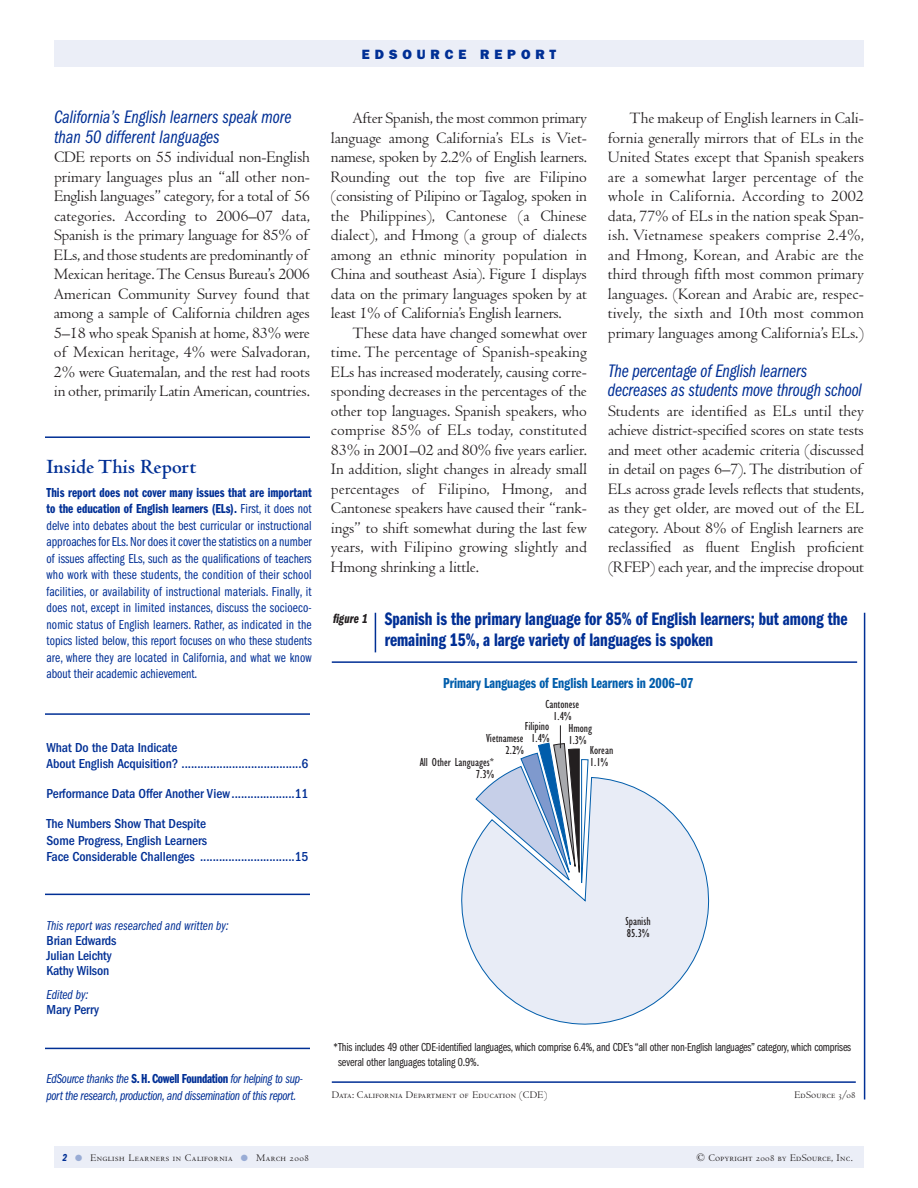
<style>
.page{position:relative;width:918px;height:1188px;background:#fff}
.page>*{position:absolute;margin:0;border:0;box-sizing:border-box;transform-origin:0 0}
.t1{font:700 21px "Centaur";color:#002f95}
.t2{font:18.75px/19.5px "Franklin Gothic Book Cmpr Ital";letter-spacing:-.01em;color:#002f95}
.t3{font:18.75px/21px "Franklin Gothic Demi Cmpr";color:#002f95}
.t4{font:16.5px/19.5px "Centaur";letter-spacing:-.015em;color:#231f20;text-align:justify}
.t5{font:15px "Franklin Gothic Demi Cmpr";color:#015dab}
.t6{font:13.5px/16.5px "Franklin Gothic Book Cmpr";color:#002f95;text-align:justify}
.t7{font:500 condensed 13.5px/16.5px "Franklin Gothic";letter-spacing:-.005em;color:#002f95}
.t8{font:13.5px/16.5px "Franklin Gothic Book Cmpr Ital";letter-spacing:-.02em;color:#002f95}
.t9{font:13.5px/16.5px "Franklin Gothic Demi Cmpr";letter-spacing:.005em;color:#002f95}
.t10{font:13.5px "Franklin Gothic Book Cmpr Ital";color:#002f95}
.t11{font:800 13.5px "Franklin Gothic";letter-spacing:.36em;color:#002f95}
.t12{font:12px/15px "Franklin Gothic Book Cmpr";letter-spacing:-.015em;color:#231f20}
.t13{font:condensed 12px/12px "Gill Sans";color:#231f20}
.t14{font:10.5px "Centaur MT SC";letter-spacing:.02em;color:#231f20}
.t15{font:10.5px "Centaur MT SC";letter-spacing:.045em;color:#231f20}
.s1{font-family:"Franklin Gothic Book Cmpr"}
.s2{font-family:"Franklin Gothic Demi Cmpr Ital";font-size:13.5px;color:#231f20}
.s3{font-family:"Franklin Gothic Demi Cmpr"}
.s4{font-family:"Franklin Gothic Demi Cmpr Ital";color:#002f95}
.s5{color:#99acd5}
</style>
<div class="page">
<div style="left:54px;top:1146px;width:810px;height:22px;background:#ebeef7"></div>
<div style="left:54px;top:40px;width:810px;height:27px;background:#ebeef7"></div>
<hr style="left:45px;top:436px;width:265px;height:2px;background:#002f95">
<hr style="left:45px;top:713px;width:265px;height:2px;background:#002f95">
<hr style="left:45px;top:894px;width:265px;height:1px;background:#002f95">
<hr style="left:45px;top:1048px;width:265px;height:1px;background:#002f95">
<svg style="left:461px;top:777px;width:249px;height:247px"></svg>
<svg style="left:475px;top:725px;width:114px;height:159px"></svg>
<hr style="left:375px;top:613px;width:1px;height:39px;background:#002f95">
<hr style="left:864px;top:613px;width:1px;height:486px;background:#002f95">
<hr style="left:332px;top:661px;width:525px;height:2px;background:#002f95">
<hr style="left:332px;top:1081px;width:524px;height:2px;background:#002f95">
<p class="t11" style="left:362px;top:49px;width:196px">EDSOURCE REPORT</p>
<p class="t2" style="left:54px;top:109px;width:239px">California’s English learners speak more than 50 different languages</p>
<p class="t4" style="left:54px;top:149px;width:258px">CDE reports on 55 individual non-English primary languages plus an “all other non-English languages” category, for a total of 56 categories. According to 2006–07 data, Spanish is the primary language for 85% of ELs, and those students are predominantly of Mexican heritage.The Census Bureau’s 2006<br>American Community Survey found that among a sample of California children ages 5–18 who speak Spanish at home, 83% were of Mexican heritage, 4% were Salvadoran, 2% were Guatemalan, and the rest had roots in other, primarily Latin American, countries.</p>
<p class="t1" style="left:46px;top:459px;width:151px">Inside This Report</p>
<p class="t9" style="left:46px;top:485px;width:267px">This report does not cover many issues that are important to the education of English learners (ELs). <span class="s1">First, it does not</span></p>
<p class="t6" style="left:46px;top:518px;width:267px">delve into debates about the best curricular or instructional approaches for ELs.Nor does it cover the statistics on a number of issues affecting ELs, such as the qualifications of teachers who work with these students, the condition of their school facilities, or availability of instructional materials. Finally, it does not, except in limited instances, discuss the socioeco&shy;nomic status of English learners. Rather, as indicated in the topics listed below, this report focuses on who these students are, where they are located in California, and what we know about their academic achievement.</p>
<p class="t7" style="left:47px;top:740px;width:263px">What Do the Data Indicate<br>About English Acquisition? ......................................6</p>
<p class="t7" style="left:47px;top:787px;width:263px">Performance Data Offer Another View....................11</p>
<p class="t7" style="left:46px;top:817px;width:263px">The Numbers Show That Despite<br>Some Progress, English Learners<br>Face Considerable Challenges ..............................15</p>
<p class="t4" style="left:331px;top:110px;width:258px;text-indent:22px">After Spanish, the most common primary language among California’s ELs is Viet&shy;namese, spoken by 2.2% of English learners.<br>Rounding out the top five are Filipino (consisting of Pilipino or Tagalog, spoken in the Philippines), Cantonese (a Chinese dialect), and Hmong (a group of dialects among an ethnic minority population in China and southeast Asia). Figure 1 displays data on the primary languages spoken by at least 1% of California’s English learners.</p>
<p class="t4" style="left:331px;top:324px;width:258px;text-indent:22px">These data have changed somewhat over time. The percentage of Spanish-speaking ELs has increased moderately, causing corre&shy;sponding decreases in the percentages of the other top languages. Spanish speakers, who comprise 85% of ELs today, constituted 83% in 2001–02 and 80% five years earlier.<br>In addition, slight changes in already small percentages of Filipino, Hmong, and Cantonese speakers have caused their “rank&shy;ings” to shift somewhat during the last few years, with Filipino growing slightly and Hmong shrinking a little.</p>
<p class="t4" style="left:608px;top:110px;width:258px;text-indent:22px">The makeup of English learners in Cali&shy;fornia generally mirrors that of ELs in the United States except that Spanish speakers are a somewhat larger percentage of the whole in California. According to 2002 data, 77% of ELs in the nation speak Span&shy;ish. Vietnamese speakers comprise 2.4%, and Hmong, Korean, and Arabic are the third through fifth most common primary languages. (Korean and Arabic are, respec&shy;tively, the sixth and 10th most common primary languages among California’s ELs.)</p>
<p class="t2" style="left:608px;top:362px;width:255px">The percentage of English learners decreases as students move through school</p>
<p class="t4" style="left:608px;top:402px;width:258px">Students are identified as ELs until they achieve district-specified scores on state tests and meet other academic criteria (discussed in detail on pages 6–7). The distribution of ELs across grade levels reflects that students, as they get older, are moved out of the EL category. About 8% of English learners are reclassified as fluent English proficient (RFEP) each year, and the imprecise dropout</p>
<p class="t3" style="left:385px;top:610px;width:464px;text-indent:-52px"><span class="s2">figure 1</span> Spanish is the primary language for 85% of English learners; but among the remaining 15%, a large variety of languages is spoken</p>
<p class="t5" style="left:443px;top:678px;width:252px">Primar anguages of Englis earners in 2006–07</p>
<p class="t13" style="left:486px;top:733px;width:39px;text-align:right">Vietnamese<br>2.2%</p>
<p class="t13" style="left:549px;top:699px;width:31px">antonese</p>
<p class="t13" style="left:553px;top:711px;width:20px">1.4%</p>
<p class="t13" style="left:568px;top:723px;width:25px">Hmong</p>
<p class="t13" style="left:568px;top:735px;width:20px">1.3%</p>
<p class="t13" style="left:590px;top:745px;width:25px">Korean</p>
<p class="t13" style="left:531px;top:721px;width:20px">pino<br>1.4%</p>
<p class="t13" style="left:420px;top:757px;width:76px">All Other Languages*</p>
<p class="t13" style="left:590px;top:757px;width:20px">1.1%</p>
<p class="t13" style="left:476px;top:769px;width:20px">7.3%</p>
<p class="t10" style="left:46px;top:921px;width:184px">This report was researched and written by:</p>
<p class="t7" style="left:46px;top:934px;width:72px;line-height:15px">Brian Edwards<br>Julian Leichty<br>Kathy Wilson</p>
<p class="t10" style="left:46px;top:990px;width:44px">Edited by:</p>
<p class="t7" style="left:46px;top:1003px;width:54px">Mary Perry</p>
<p class="t8" style="left:46px;top:1072px;width:258px">EdSource thanks the <span class="s3">S.H. Cowell Foundation</span> for helping to sup&shy;port the research,production, and dissemination of this report.</p>
<p class="t13" style="left:627px;top:916px;width:25px">panish<br>85.3%</p>
<p class="t12" style="left:338px;top:1041px;width:515px;text-indent:-5px">*This includes 49 other CDE-identified languages, which comprise 6.4%, and CDE’s “all other non-English languages” category, which comprises several other languages totaling 0.9%.</p>
<p class="t14" style="left:332px;top:1091px;width:217px">Data: California Department of Education (CDE)</p>
<p class="t14" style="left:794px;top:1091px;width:63px">EdSource 3/08</p>
<p class="t15" style="left:63px;top:1154px;width:248px"><span class="s4">2</span> <span class="s5">●</span> English Learners in California <span class="s5">●</span> March 2008</p>
<p class="t14" style="left:697px;top:1154px;width:158px">© Copyright 2008 by EdSource, Inc.</p>
</div>
